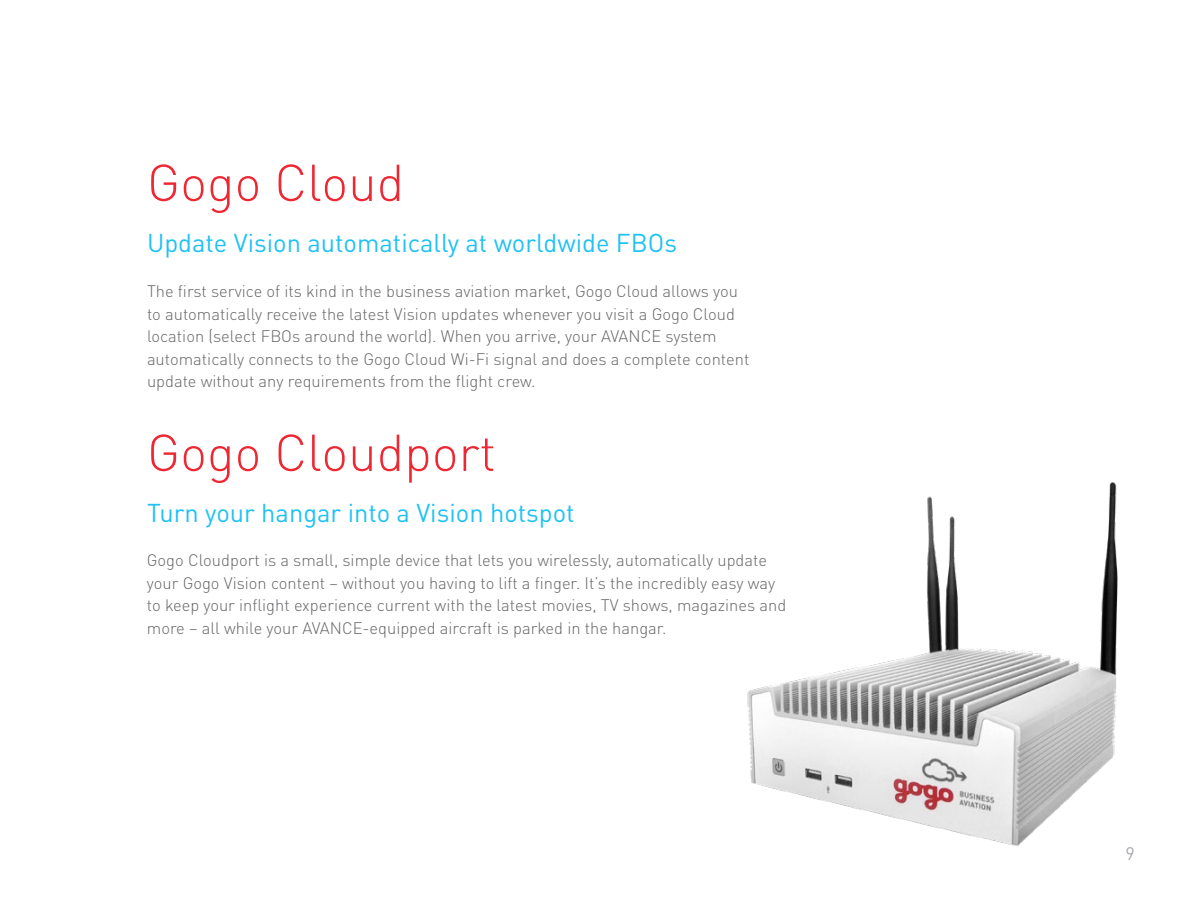
<style>
.page{position:relative;width:1188px;height:918px;background:#fff}
.page>*{position:absolute;margin:0;border:0;box-sizing:border-box;transform-origin:0 0}
.t1{font:300 51px "DIN Pro";color:#ee2833}
.t2{font:25.5px "DIN Pro";color:#1fc2f3}
.t3{font:18px "DIN Pro";color:#a8a9ad}
.t4{font:300 16.5px/22.5px "DIN Pro";color:#656568}
</style>
<div class="page">
<img style="left:747px;top:482px;width:371px;height:364px">
<p class="t1" style="left:147px;top:143px;width:259px">Gogo Cloud</p>
<p class="t2" style="left:147px;top:222px;width:532px">Update Vision automatically at worldwide FBOs</p>
<p class="t4" style="left:147px;top:279px;width:604px">The first service of its kind in the business aviation market, Gogo Cloud allows you to automatically receive the latest Vision updates whenever you visit a Gogo Cloud location (select FBOs around the world). When you arrive, your AVANCE system automatically connects to the Gogo Cloud Wi-Fi signal and does a complete content update without any requirements from the flight crew.</p>
<p class="t1" style="left:147px;top:413px;width:351px">Gogo Cloudport</p>
<p class="t2" style="left:147px;top:492px;width:429px">Turn your hangar into a Vision hotspot</p>
<p class="t4" style="left:147px;top:547px;width:641px">Gogo Cloudport is a small, simple device that lets you wirelessly, automatically update your Gogo Vision content – without you having to lift a finger. It’s the incredibly easy way to keep your inflight experience current with the latest movies, TV shows, magazines and more – all while your AVANCE-equipped aircraft is parked in the hangar.</p>
<p class="t3" style="left:1126px;top:839px;width:11px">9</p>
</div>
